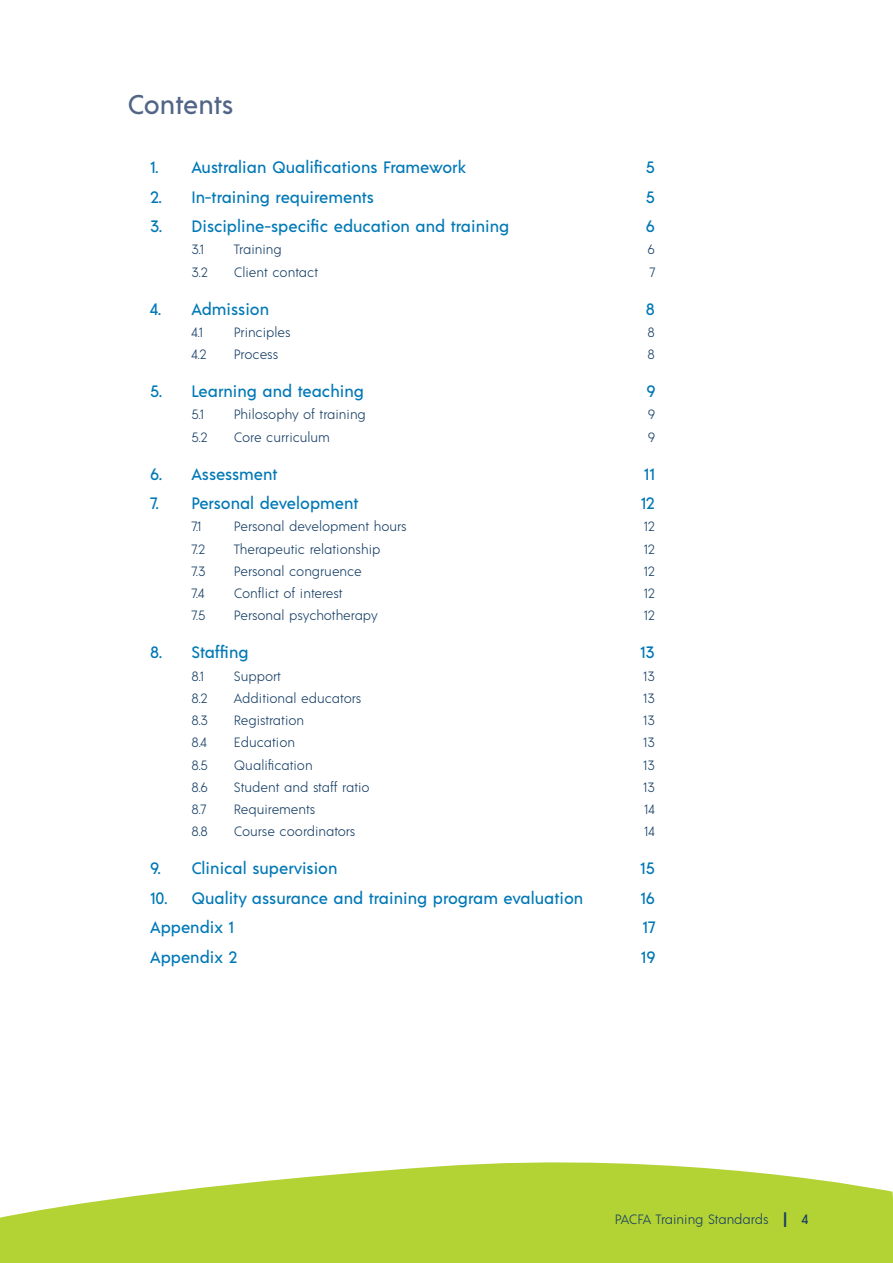
<style>
.page{position:relative;width:893px;height:1263px;background:#fff}
.page>*{position:absolute;margin:0;border:0;box-sizing:border-box;transform-origin:0 0}
.t1{font:500 27px "Acre";color:#526587}
.t2{font:500 16.5px "Acre";color:#0078b6}
.t3{font:300 13.5px "Acre";color:#163e65}
.s1{font-weight:500;font-size:21px}
.s2{font-weight:500}
</style>
<div class="page">
<svg style="left:0;top:1162px;width:893px;height:101px;fill:#b3d234"></svg>
<p class="t1" style="left:128px;top:86px;width:107px">Contents</p>
<p class="t2" style="left:150px;top:156px;width:318px">1. Australian Qualifications Framework</p>
<p class="t2" style="left:646px;top:156px;width:11px">5</p>
<p class="t2" style="left:150px;top:185px;width:225px">2. In-training requirements</p>
<p class="t2" style="left:646px;top:185px;width:11px">5</p>
<p class="t2" style="left:150px;top:215px;width:361px">3. Discipline-specific education and training</p>
<p class="t2" style="left:646px;top:215px;width:11px">6</p>
<p class="t3" style="left:191px;top:240px;width:14px">3.1</p>
<p class="t3" style="left:234px;top:240px;width:49px">Training</p>
<p class="t3" style="left:647px;top:240px;width:9px">6</p>
<p class="t3" style="left:191px;top:263px;width:18px">3.2</p>
<p class="t3" style="left:234px;top:263px;width:86px">Client contact</p>
<p class="t3" style="left:649px;top:263px;width:7px">7</p>
<p class="t2" style="left:150px;top:297px;width:121px">4. Admission</p>
<p class="t2" style="left:646px;top:297px;width:11px">8</p>
<p class="t3" style="left:191px;top:323px;width:13px">4.1</p>
<p class="t3" style="left:234px;top:323px;width:58px">Principles</p>
<p class="t3" style="left:647px;top:323px;width:9px">8</p>
<p class="t3" style="left:191px;top:345px;width:17px">4.2</p>
<p class="t3" style="left:234px;top:345px;width:46px">Process</p>
<p class="t3" style="left:647px;top:345px;width:9px">8</p>
<p class="t2" style="left:150px;top:380px;width:215px">5. Learning and teaching</p>
<p class="t2" style="left:646px;top:380px;width:10px">9</p>
<p class="t3" style="left:191px;top:405px;width:14px">5.1</p>
<p class="t3" style="left:234px;top:405px;width:133px">Philosophy of training</p>
<p class="t3" style="left:648px;top:405px;width:8px">9</p>
<p class="t3" style="left:191px;top:428px;width:18px">5.2</p>
<p class="t3" style="left:234px;top:428px;width:98px">Core curriculum</p>
<p class="t3" style="left:648px;top:428px;width:8px">9</p>
<p class="t2" style="left:150px;top:462px;width:129px">6. Assessment</p>
<p class="t2" style="left:644px;top:462px;width:13px">11</p>
<p class="t2" style="left:150px;top:492px;width:210px">7. Personal development</p>
<p class="t2" style="left:641px;top:492px;width:16px">12</p>
<p class="t3" style="left:191px;top:517px;width:12px">7.1</p>
<p class="t3" style="left:234px;top:517px;width:174px">Personal development hours</p>
<p class="t3" style="left:644px;top:517px;width:13px">12</p>
<p class="t3" style="left:191px;top:540px;width:15px">7.2</p>
<p class="t3" style="left:234px;top:540px;width:148px">Therapeutic relationship</p>
<p class="t3" style="left:644px;top:540px;width:13px">12</p>
<p class="t3" style="left:191px;top:562px;width:16px">7.3</p>
<p class="t3" style="left:234px;top:562px;width:129px">Personal congruence</p>
<p class="t3" style="left:644px;top:562px;width:13px">12</p>
<p class="t3" style="left:191px;top:584px;width:15px">7.4</p>
<p class="t3" style="left:234px;top:584px;width:110px">Conflict of interest</p>
<p class="t3" style="left:644px;top:584px;width:13px">12</p>
<p class="t3" style="left:191px;top:607px;width:16px">7.5</p>
<p class="t3" style="left:234px;top:607px;width:145px">Personal psychotherapy</p>
<p class="t3" style="left:644px;top:607px;width:13px">12</p>
<p class="t2" style="left:150px;top:641px;width:100px">8. Staffing</p>
<p class="t2" style="left:640px;top:641px;width:16px">13</p>
<p class="t3" style="left:191px;top:667px;width:14px">8.1</p>
<p class="t3" style="left:234px;top:667px;width:49px">Support</p>
<p class="t3" style="left:643px;top:667px;width:13px">13</p>
<p class="t3" style="left:191px;top:689px;width:18px">8.2</p>
<p class="t3" style="left:234px;top:689px;width:129px">Additional educators</p>
<p class="t3" style="left:643px;top:689px;width:13px">13</p>
<p class="t3" style="left:191px;top:711px;width:18px">8.3</p>
<p class="t3" style="left:234px;top:711px;width:72px">Registration</p>
<p class="t3" style="left:643px;top:711px;width:13px">13</p>
<p class="t3" style="left:191px;top:734px;width:17px">8.4</p>
<p class="t3" style="left:234px;top:734px;width:63px">Education</p>
<p class="t3" style="left:643px;top:734px;width:13px">13</p>
<p class="t3" style="left:191px;top:756px;width:18px">8.5</p>
<p class="t3" style="left:234px;top:756px;width:80px">Qualification</p>
<p class="t3" style="left:643px;top:756px;width:13px">13</p>
<p class="t3" style="left:191px;top:778px;width:18px">8.6</p>
<p class="t3" style="left:234px;top:778px;width:137px">Student and staff ratio</p>
<p class="t3" style="left:643px;top:778px;width:13px">13</p>
<p class="t3" style="left:191px;top:800px;width:17px">8.7</p>
<p class="t3" style="left:234px;top:800px;width:83px">Requirements</p>
<p class="t3" style="left:644px;top:800px;width:12px">14</p>
<p class="t3" style="left:191px;top:823px;width:18px">8.8</p>
<p class="t3" style="left:234px;top:823px;width:123px">Course coordinators</p>
<p class="t3" style="left:644px;top:823px;width:12px">14</p>
<p class="t2" style="left:150px;top:857px;width:189px">9. Clinical supervision</p>
<p class="t2" style="left:640px;top:857px;width:16px">15</p>
<p class="t2" style="left:150px;top:887px;width:435px">10. Quality assurance and training program evaluation</p>
<p class="t2" style="left:640px;top:887px;width:16px">16</p>
<p class="t2" style="left:150px;top:916px;width:85px">Appendix 1</p>
<p class="t2" style="left:643px;top:916px;width:14px">17</p>
<p class="t2" style="left:150px;top:946px;width:89px">Appendix 2</p>
<p class="t2" style="left:641px;top:946px;width:16px">19</p>
<p class="t3" style="left:615px;top:1210px;width:195px">PACFA Training Standards <span class="s1">I</span> <span class="s2">4</span></p>
</div>
